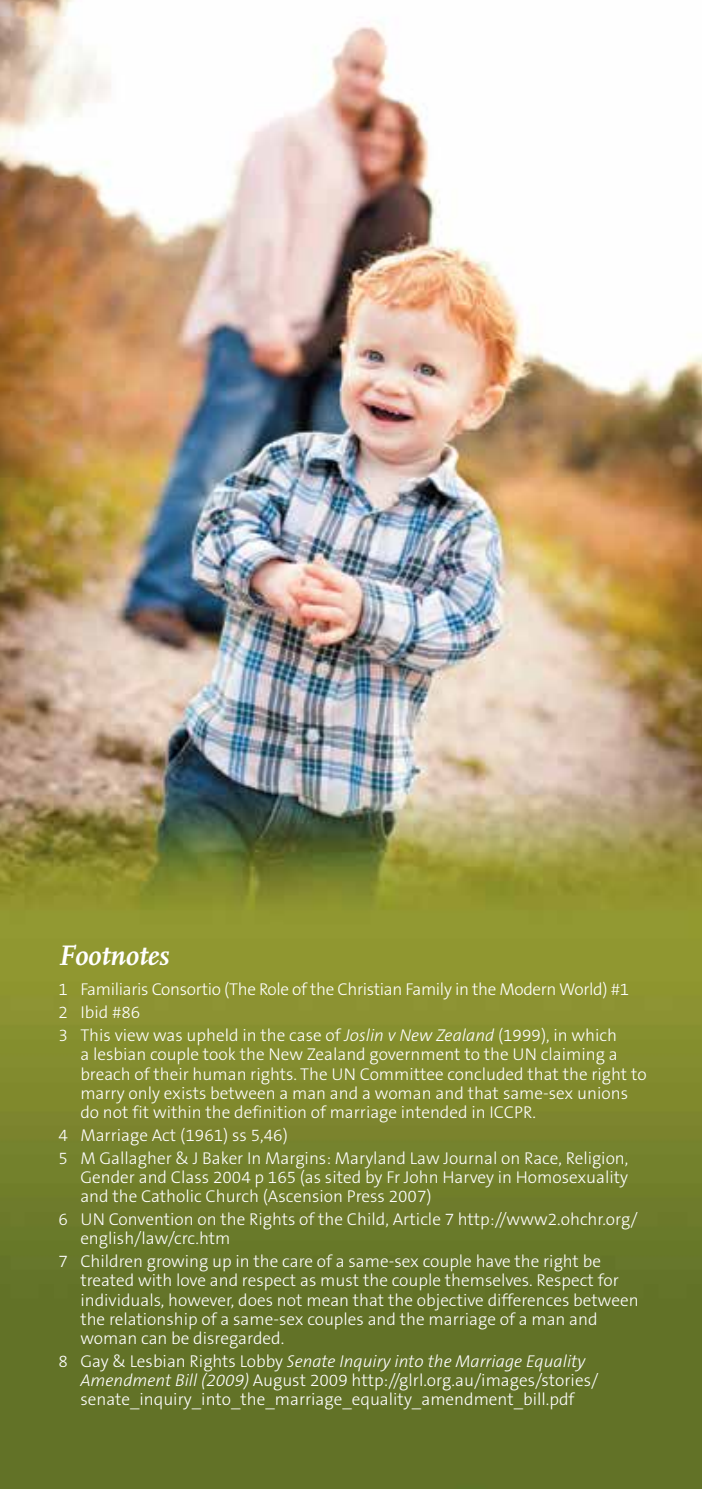
<style>
.page{position:relative;width:702px;height:1489px;background:#fff}
.page>*{position:absolute;margin:0;border:0;box-sizing:border-box;transform-origin:0 0}
.t1{font:italic 700 29.5px "Scala";color:#fff}
.t2{font:300 17.25px/19.2px "The Sans B3";color:#fff}
.t3{font:300 17.25px/22.8px "The Sans B3";letter-spacing:-.02em;color:#fff}
.s1{font-style:italic}
</style>
<div class="page">
<img style="left:0;top:0;width:701px;height:1488px">
<h1 class="t1" style="left:59px;top:938px;width:112px">Footnotes</h1>
<p class="t3" style="left:59px;top:978px;width:572px">1 Familiaris Consortio (The Role of the Christian Family in the Modern World) #1<br>2 Ibid #86<br>3 This view was upheld in the case of <span class="s1">Joslin v New Zealand</span> (1999), in which</p>
<p class="t2" style="left:80px;top:1045px;width:568px">a lesbian couple took the New Zealand government to the UN claiming a breach of their human rights. The UN Committee concluded that the right to marry only exists between a man and a woman and that same-sex unions do not fit within the definition of marriage intended in ICCPR.</p>
<p class="t2" style="left:59px;top:1124px;width:571px;line-height:22.8px">4 Marriage Act (1961) ss 5,46)<br>5 M Gallagher &amp; J Baker In Margins: Maryland Law Journal on Race, Religion,</p>
<p class="t2" style="left:80px;top:1168px;width:549px">Gender and Class 2004 p 165 (as sited by Fr John Harvey in Homosexuality and the Catholic Church (Ascension Press 2007)</p>
<p class="t2" style="left:80px;top:1210px;width:558px;text-indent:-22px">6 UN Convention on the Rights of the Child, Article 7 http://www2.ohchr.org/ english/law/crc.htm</p>
<p class="t2" style="left:80px;top:1252px;width:559px;text-indent:-22px">7 Children growing up in the care of a same-sex couple have the right be treated with love and respect as must the couple themselves. Respect for individuals, however, does not mean that the objective differences between the relationship of a same-sex couples and the marriage of a man and woman can be disregarded.</p>
<p class="t2" style="left:80px;top:1351px;width:519px;text-indent:-22px">8 Gay &amp; Lesbian Rights Lobby <span class="s1">Senate Inquiry into the Marriage Equality<br>Amendment Bill (2009)</span> August 2009 http://glrl.org.au/images/stories/ senate_inquiry_into_the_marriage_equality_amendment_bill.pdf</p>
</div>
